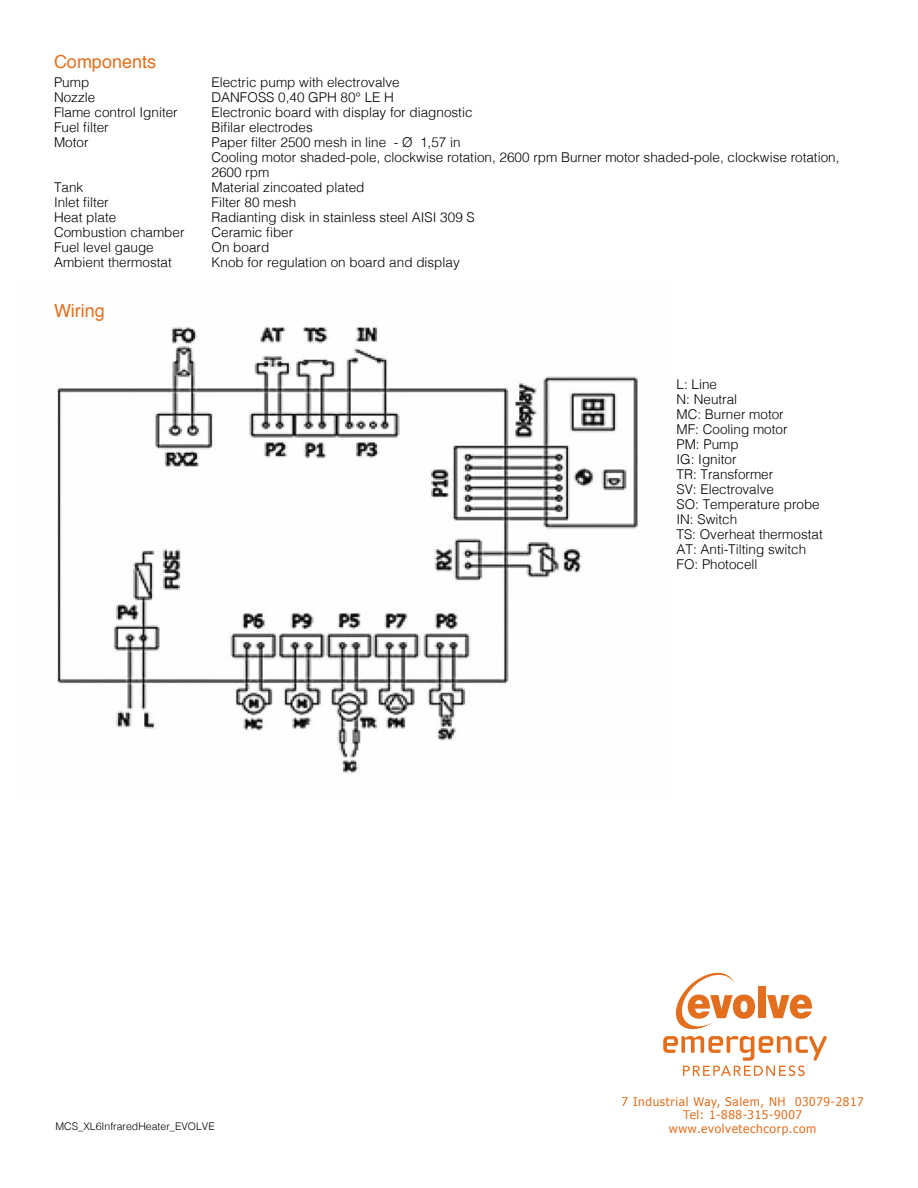
<style>
.page{position:relative;width:918px;height:1188px;background:#fff}
.page>*{position:absolute;margin:0;border:0;box-sizing:border-box;transform-origin:0 0}
.t1{font:18px "Helvetica";color:#e36f1e}
.t2{font:300 13.5px/15px "Helvetica";color:#000}
.t3{font:12px/13.5px "Tahoma";letter-spacing:.05em;color:#e36f1e;text-align:center}
.t4{font:300 10.5px "Helvetica";color:#000}
</style>
<div class="page">
<img style="left:57px;top:326px;width:581px;height:447px">
<svg style="left:663px;top:972px;width:164px;height:104px"></svg>
<h1 class="t1" style="left:54px;top:47px;width:104px">Components</h1>
<p class="t2" style="left:54px;top:74px;width:125px">Pump<br>Nozzle<br>Flame control Igniter<br>Fuel filter<br>Motor</p>
<p class="t2" style="left:54px;top:179px;width:132px">Tank<br>Inlet filter<br>Heat plate<br>Combustion chamber<br>Fuel level gauge<br>Ambient thermostat</p>
<h1 class="t1" style="left:54px;top:296px;width:52px">Wiring</h1>
<p class="t2" style="left:212px;top:74px;width:629px">Electric pump with electrovalve<br>DANFOSS 0,40 GPH 80° LE H<br>Electronic board with display for diagnostic<br>Bifilar electrodes<br>Paper filter 2500 mesh in line - Ø 1,57 in<br>Cooling motor shaded-pole, clockwise rotation, 2600 rpm Burner motor shaded-pole, clockwise rotation,<br>2600 rpm<br>Material zincoated plated<br>Filter 80 mesh<br>Radianting disk in stainless steel AISI 309 S<br>Ceramic fiber<br>On board<br>Knob for regulation on board and display</p>
<p class="t2" style="left:676px;top:376px;width:148px">L: Line<br>N: Neutral<br>MC: Burner motor<br>MF: Cooling motor<br>PM: Pump<br>IG: Ignitor<br>TR: Transformer<br>SV: Electrovalve<br>SO: Temperature probe<br>IN: Switch<br>TS: Overheat thermostat<br>AT: Anti-Tilting switch<br>FO: Photocell</p>
<p class="t3" style="left:622px;top:1094px;width:244px">7 Industrial Way, Salem, NH 03079-2817<br>Tel: 1-888-315-9007</p>
<p class="t4" style="left:56px;top:1117px;width:161px">MCS_XL6InfraredHeater_EVOLVE</p>
<p class="t3" style="left:669px;top:1121px;width:149px">www.evolvetechcorp.com</p>
</div>
